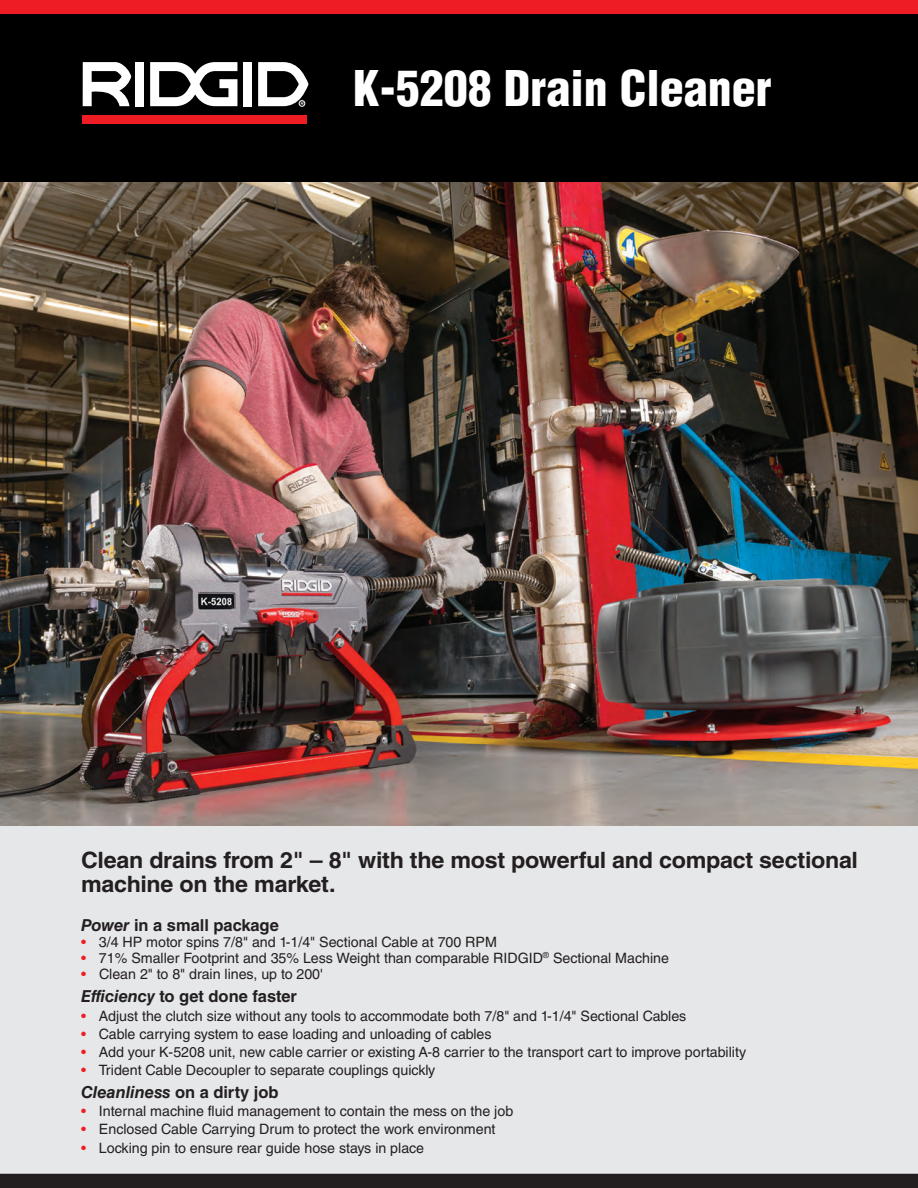
<style>
.page{position:relative;width:918px;height:1188px;background:#fff}
.page>*{position:absolute;margin:0;border:0;box-sizing:border-box;transform-origin:0 0}
.t1{font:900 condensed 48px "Helvetica LT Std";color:#fff}
.t2{font:700 22.5px/24px "Helvetica LT Std";letter-spacing:-.015em;color:#231f20;scale:1.04 1}
.t3{font:700 16.5px "Helvetica LT Std";color:#231f20}
.t4{font:italic 700 16.5px "Helvetica LT Std";color:#231f20}
.t5{font:14.25px "Helvetica LT Std";color:#231f20}
.s1{font-style:italic}
.s2{color:#ee1d23}
.s3{font-style:normal}
</style>
<div class="page">
<img style="left:0;top:181px;width:918px;height:645px">
<div style="left:0;top:12px;width:918px;height:169px;background:#000"></div>
<div style="left:0;top:0;width:918px;height:14px;background:#ee1d23"></div>
<div style="left:0;top:826px;width:918px;height:357px;background:#e6e7e9"></div>
<div style="left:83px;top:115px;width:224px;height:9px;background:#ee1d23"></div>
<div style="left:135px;top:62px;width:9px;height:44px;background:#fff"></div>
<div style="left:243px;top:62px;width:9px;height:44px;background:#fff"></div>
<svg style="left:83px;top:62px;width:48px;height:44px"></svg>
<svg style="left:150px;top:62px;width:87px;height:44px"></svg>
<div style="left:299px;top:100px;width:6px;height:7px;border:1px solid #fff;border-radius:50%"></div>
<svg style="left:258px;top:62px;width:51px;height:44px"></svg>
<div style="left:0;top:1174px;width:918px;height:14px;background:#231f20"></div>
<h1 class="t1" style="left:353px;top:58px;width:420px">K-5208 Drain Cleaner</h1>
<h2 class="t2" style="left:81px;top:848px;width:749px">Clean drains from 2" – 8" with the most powerful and compact sectional machine on the market.</h2>
<p class="t3" style="left:81px;top:915px;width:200px"><span class="s1">Power</span> in a small package</p>
<p class="t5" style="left:81px;top:934px;width:417px"><span class="s2">•</span> 3/4 HP motor spins 7/8" and 1-1/4" Sectional Cable at 700 RPM</p>
<p class="t5" style="left:81px;top:950px;width:590px"><span class="s2">•</span> 71% Smaller Footprint and 35% Less Weight than comparable RIDGID<sup>®</sup> Sectional Machine</p>
<p class="t5" style="left:81px;top:966px;width:243px"><span class="s2">•</span> Clean 2" to 8" drain lines, up to 200'</p>
<p class="t3" style="left:81px;top:986px;width:217px"><span class="s1">Efficiency</span> to get done faster</p>
<p class="t5" style="left:81px;top:1007px;width:607px"><span class="s2">•</span> Adjust the clutch size without any tools to accommodate both 7/8" and 1-1/4" Sectional Cables</p>
<p class="t5" style="left:81px;top:1025px;width:412px"><span class="s2">•</span> Cable carrying system to ease loading and unloading of cables</p>
<p class="t5" style="left:81px;top:1044px;width:667px"><span class="s2">•</span> Add your K-5208 unit, new cable carrier or existing A-8 carrier to the transport cart to improve portability</p>
<p class="t5" style="left:81px;top:1062px;width:356px"><span class="s2">•</span> Trident Cable Decoupler to separate couplings quickly</p>
<p class="t4" style="left:81px;top:1082px;width:199px">Cleanliness <span class="s3">on a dirty job</span></p>
<p class="t5" style="left:81px;top:1103px;width:434px"><span class="s2">•</span> Internal machine fluid management to contain the mess on the job</p>
<p class="t5" style="left:81px;top:1121px;width:416px"><span class="s2">•</span> Enclosed Cable Carrying Drum to protect the work environment</p>
<p class="t5" style="left:81px;top:1139px;width:345px"><span class="s2">•</span> Locking pin to ensure rear guide hose stays in place</p>
</div>
